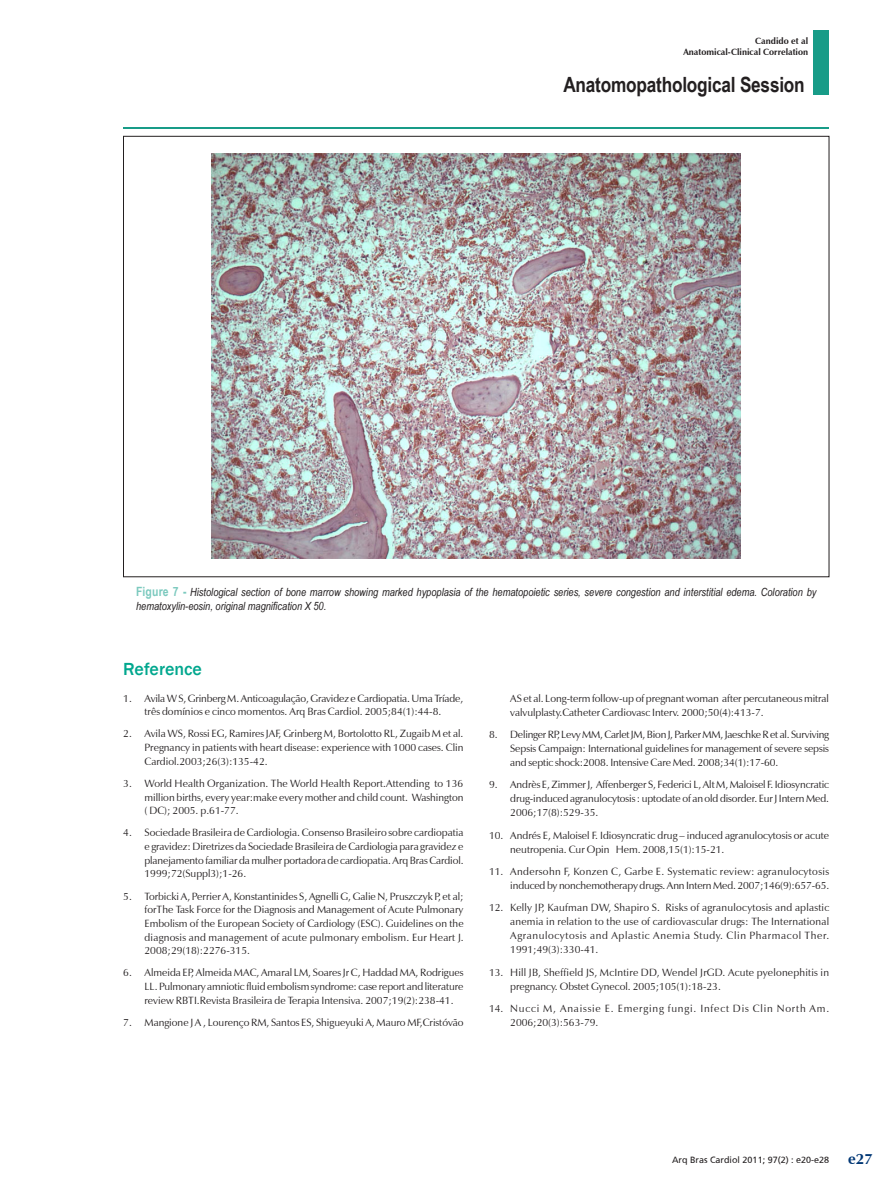
<style>
.page{position:relative;width:893px;height:1191px;background:#fff}
.page>*{position:absolute;margin:0;border:0;box-sizing:border-box;transform-origin:0 0}
.t1{font:700 21px "Arial Narrow";letter-spacing:-.01em;color:#231f20}
.Referências{font:500 18px "Franklin Gothic";color:#00a78e}
.t2{font:700 15px "Zapf Humanist 601 BT";color:#013775}
._04_FIGURA_ref{font:italic 11.25px/13.5px "Arial Narrow";color:#231f20}
.Refer_bibliog{font:10.5px/13.6px "Zapf Humanist 601 BT";color:#231f20;text-align:justify}
.Refer_bibliog-2{font:10.5px/14px "Zapf Humanist 601 BT";letter-spacing:.025em;color:#231f20;text-align:right}
.Refer_bibliog-3{font:10.5px/14px "Zapf Humanist 601 BT";letter-spacing:.075em;color:#231f20}
.t3{font:700 9px/10.8px "Zapf Humanist 601 BT";color:#231f20;text-align:right}
.t4{font:9px "Frutiger";color:#231f20}
.s1{font-weight:700;font-style:normal;font-size:12.75px;color:#7bc9be}
</style>
<div class="page">
<hr style="left:123px;top:127px;width:706px;height:1px;background:#189c88">
<div style="left:813px;top:30px;width:16px;height:64px;background:#189c88"></div>
<img style="left:212px;top:154px;width:529px;height:405px">
<p class="t3" style="left:683px;top:36px;width:126px">Candido et al<br>Anatomical-Clinical Correlation</p>
<h1 class="t1" style="left:563px;top:69px;width:243px">Anatomopathological Session</h1>
<p class="_04_FIGURA_ref" style="left:136px;top:585px;width:682px"><span class="s1">Figure 7 -</span> Histological section of bone marrow showing marked hypoplasia of the hematopoietic series, severe congestion and interstitial edema. Coloration by hematoxylin-eosin, original magnification X 50.</p>
<p class="Referências" style="left:123px;top:658px;width:80px">Reference</p>
<p class="Refer_bibliog" style="left:123px;top:691px;width:342px;text-align:center">1. Avila W S, Grinberg M. Anticoagulação, Gravidez e Cardiopatia. Uma Tríade, três domínios e cinco momentos. Arq Bras Cardiol. 2005;84(1):44-8.</p>
<p class="Refer_bibliog" style="left:145px;top:727px;width:320px;text-indent:-21px">2. Avila WS, Rossi EG, Ramires JAF, Grinberg M, Bortolotto RL, Zugaib M et al.<br>Pregnancy in patients with heart disease: experience with 1000 cases. Clin Cardiol.2003;26(3):135-42.</p>
<p class="Refer_bibliog" style="left:145px;top:776px;width:320px;text-indent:-21px">3. World Health Organization. The World Health Report.Attending to 136 million births, every year:make every mother and child count. Washington ( DC); 2005. p.61-77.</p>
<p class="Refer_bibliog" style="left:145px;top:826px;width:321px;text-indent:-21px">4. Sociedade Brasileira de Cardiologia. Consenso Brasileiro sobre cardiopatia e gravidez: Diretrizes da Sociedade Brasileira de Cardiologia para gravidez e planejamento familiar da mulher portadora de cardiopatia. Arq Bras Cardiol.<br>1999;72(Suppl3);1-26.</p>
<p class="Refer_bibliog" style="left:145px;top:889px;width:321px;text-indent:-21px">5. Torbicki A, Perrier A, Konstantinides S, Agnelli G, Galie N, Pruszczyk P, et al; forThe Task Force for the Diagnosis and Management of Acute Pulmonary Embolism of the European Society of Cardiology (ESC). Guidelines on the diagnosis and management of acute pulmonary embolism. Eur Heart J.<br>2008;29(18):2276-315.</p>
<p class="Refer_bibliog" style="left:145px;top:966px;width:320px;text-indent:-21px">6. Almeida EP, Almeida MAC, Amaral LM, Soares Jr C, Haddad MA, Rodrigues LL. Pulmonary amniotic fluid embolism syndrome: case report and literature review RBTI.Revista Brasileira de Terapia Intensiva. 2007;19(2):238-41.</p>
<p class="Refer_bibliog" style="left:123px;top:1015px;width:342px">7. Mangione J A , Lourenço RM, Santos ES, Shigueyuki A, Mauro MF,Cristóvão</p>
<p class="Refer_bibliog" style="left:510px;top:691px;width:320px">AS et al. Long-term follow-up of pregnant woman after percutaneous mitral valvulplasty.Catheter Cardiovasc Interv. 2000;50(4):413-7.</p>
<p class="Refer_bibliog" style="left:510px;top:727px;width:320px;text-indent:-21px">8. Delinger RP, Levy MM, Carlet JM, Bion J, Parker MM, Jaeschke R et al. Surviving Sepsis Campaign: International guidelines for management of severe sepsis and septic shock:2008. Intensive Care Med. 2008;34(1):17-60.</p>
<p class="Refer_bibliog" style="left:510px;top:777px;width:320px;text-indent:-21px">9. Andrès E, Zimmer J, Affenberger S, Federici L, Alt M, Maloisel F. Idiosyncratic drug-induced agranulocytosis : uptodate of an old disorder. Eur J Intern Med.<br>2006;17(8):529-35.</p>
<p class="Refer_bibliog" style="left:510px;top:828px;width:320px;text-indent:-21px">10. Andrés E, Maloisel F. Idiosyncratic drug – induced agranulocytosis or acute neutropenia. Cur Opin Hem. 2008,15(1):15-21.</p>
<p class="Refer_bibliog-2" style="left:489px;top:864px;width:342px">11. Andersohn F, Konzen C, Garbe E. Systematic review: agranulocytosis induced by nonchemotherapy drugs. Ann Intern Med. 2007;146(9):657-65.</p>
<p class="Refer_bibliog" style="left:510px;top:900px;width:321px;text-indent:-21px">12. Kelly JP, Kaufman DW, Shapiro S. Risks of agranulocytosis and aplastic anemia in relation to the use of cardiovascular drugs: The International Agranulocytosis and Aplastic Anemia Study. Clin Pharmacol Ther.<br>1991;49(3):330-41.</p>
<p class="Refer_bibliog" style="left:510px;top:965px;width:320px;text-indent:-21px">13. Hill JB, Sheffield JS, McIntire DD, Wendel JrGD. Acute pyelonephitis in pregnancy. Obstet Gynecol. 2005;105(1):18-23.</p>
<p class="Refer_bibliog-3" style="left:510px;top:1001px;width:321px;text-indent:-21px">14. Nucci M, Anaissie E. Emerging fungi. Infect Dis Clin North Am.<br>2006;20(3):563-79.</p>
<p class="t4" style="left:672px;top:1154px;width:159px">Arq Bras Cardiol 2011; 97(2) : e20-e28</p>
<h3 class="t2" style="left:848px;top:1149px;width:26px">e27</h3>
</div>
